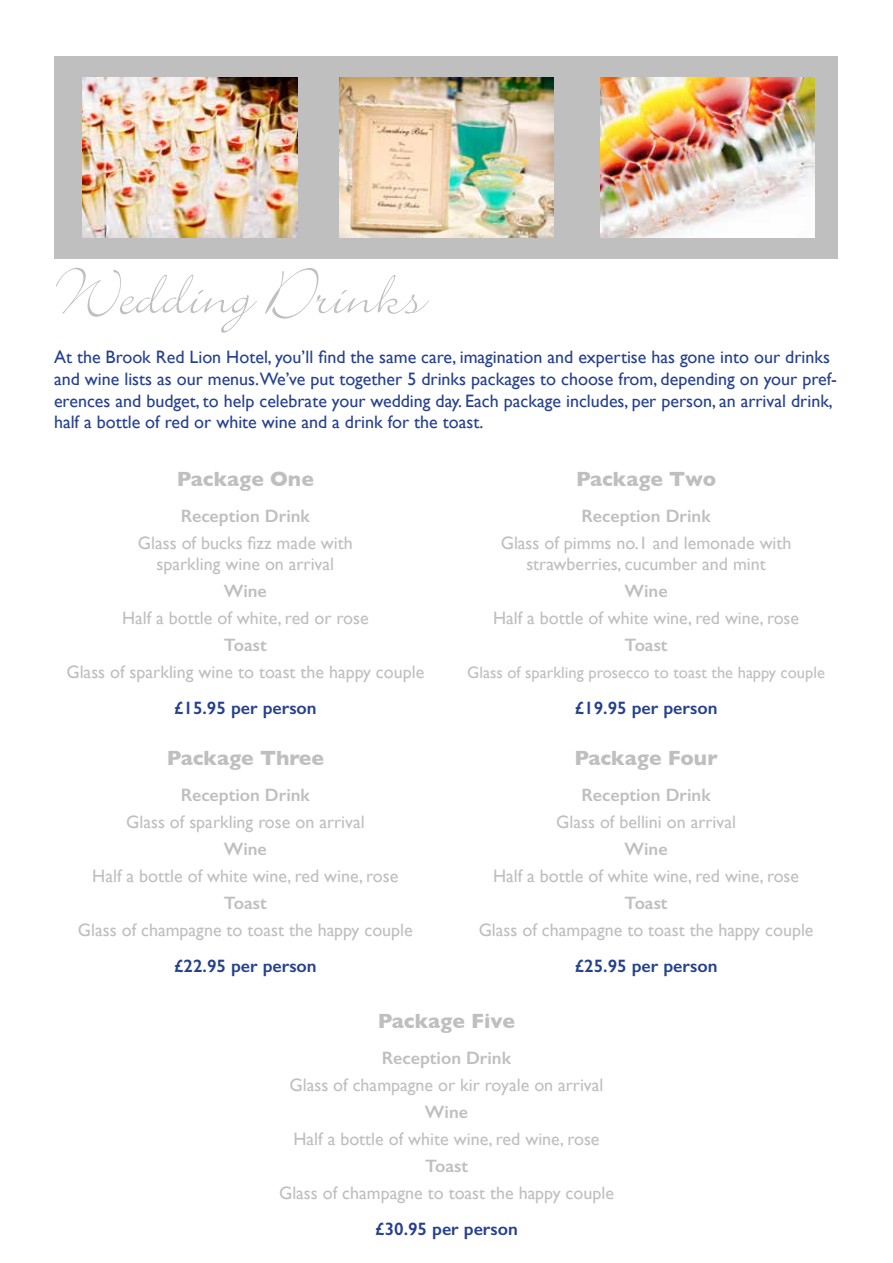
<style>
.page{position:relative;width:893px;height:1263px;background:#fff}
.page>*{position:absolute;margin:0;border:0;box-sizing:border-box;transform-origin:0 0}
.t1{font:72px "Bickley Script Plain";color:#c0bfbf}
.t2{font:700 21px "Gill Sans";color:#c0bfbf}
.t3{font:18px/21px "Gill Sans";color:#c0bfbf;text-align:center}
.t4{font:18px/21.6px "Gill Sans";color:#25408f}
.t5{font:600 18px "Gill Sans";color:#c0bfbf}
.t6{font:600 18px "Gill Sans";color:#25408f}
.t7{font:16.5px "Gill Sans";color:#c0bfbf}
</style>
<div class="page">
<div style="left:54px;top:56px;width:783px;height:203px;background:#c0bfbf"></div>
<img style="left:339px;top:77px;width:215px;height:161px">
<img style="left:83px;top:77px;width:214px;height:161px">
<img style="left:600px;top:77px;width:214px;height:161px">
<h1 class="t1" style="left:54px;top:263px;width:372px">Wedding Drinks</h1>
<p class="t4" style="left:54px;top:346px;width:785px">At the Brook Red Lion Hotel, you’ll find the same care, imagination and expertise has gone into our drinks and wine lists as our menus.We’ve put together 5 drinks packages to choose from, depending on your pref&shy;erences and budget, to help celebrate your wedding day. Each package includes, per person, an arrival drink, half a bottle of red or white wine and a drink for the toast.</p>
<p class="t2" style="left:177px;top:463px;width:138px">Package One</p>
<p class="t5" style="left:181px;top:505px;width:131px">Reception Drink</p>
<p class="t3" style="left:138px;top:533px;width:216px">Glass of bucks fizz made with sparkling wine on arrival</p>
<p class="t5" style="left:224px;top:580px;width:45px">Wine</p>
<p class="t3" style="left:122px;top:608px;width:248px">Half a bottle of white, red or rose</p>
<p class="t5" style="left:224px;top:634px;width:44px">Toast</p>
<p class="t3" style="left:66px;top:662px;width:359px">Glass of sparkling wine to toast the happy couple</p>
<p class="t6" style="left:174px;top:697px;width:144px">£15.95 per person</p>
<p class="t2" style="left:576px;top:463px;width:142px">Package Two</p>
<p class="t5" style="left:582px;top:505px;width:131px">Reception Drink</p>
<p class="t3" style="left:501px;top:533px;width:292px">Glass of pimms no.1 and lemonade with strawberries, cucumber and mint</p>
<p class="t5" style="left:625px;top:580px;width:45px">Wine</p>
<p class="t3" style="left:493px;top:608px;width:308px">Half a bottle of white wine, red wine, rose</p>
<p class="t5" style="left:625px;top:634px;width:44px">Toast</p>
<p class="t7" style="left:467px;top:663px;width:359px">Glass of sparkling prosecco to toast the happy couple</p>
<p class="t6" style="left:575px;top:697px;width:144px">£19.95 per person</p>
<p class="t2" style="left:167px;top:741px;width:159px">Package Three</p>
<p class="t5" style="left:181px;top:784px;width:131px">Reception Drink</p>
<p class="t3" style="left:126px;top:811px;width:240px">Glass of sparkling rose on arrival</p>
<p class="t5" style="left:224px;top:838px;width:45px">Wine</p>
<p class="t3" style="left:92px;top:865px;width:308px">Half a bottle of white wine, red wine, rose</p>
<p class="t5" style="left:224px;top:892px;width:44px">Toast</p>
<p class="t3" style="left:78px;top:919px;width:336px">Glass of champagne to toast the happy couple</p>
<p class="t6" style="left:174px;top:955px;width:144px">£22.95 per person</p>
<p class="t2" style="left:574px;top:741px;width:145px">Package Four</p>
<p class="t5" style="left:582px;top:784px;width:131px">Reception Drink</p>
<p class="t3" style="left:556px;top:811px;width:181px">Glass of bellini on arrival</p>
<p class="t5" style="left:625px;top:838px;width:45px">Wine</p>
<p class="t3" style="left:493px;top:865px;width:308px">Half a bottle of white wine, red wine, rose</p>
<p class="t5" style="left:625px;top:892px;width:44px">Toast</p>
<p class="t3" style="left:479px;top:919px;width:336px">Glass of champagne to toast the happy couple</p>
<p class="t6" style="left:575px;top:955px;width:144px">£25.95 per person</p>
<p class="t2" style="left:378px;top:1004px;width:139px">Package Five</p>
<p class="t5" style="left:382px;top:1047px;width:131px">Reception Drink</p>
<p class="t3" style="left:289px;top:1074px;width:315px">Glass of champagne or kir royale on arrival</p>
<p class="t5" style="left:425px;top:1101px;width:45px">Wine</p>
<p class="t3" style="left:293px;top:1128px;width:308px">Half a bottle of white wine, red wine, rose</p>
<p class="t5" style="left:425px;top:1155px;width:44px">Toast</p>
<p class="t3" style="left:279px;top:1182px;width:336px">Glass of champagne to toast the happy couple</p>
<p class="t6" style="left:375px;top:1218px;width:144px">£30.95 per person</p>
</div>
